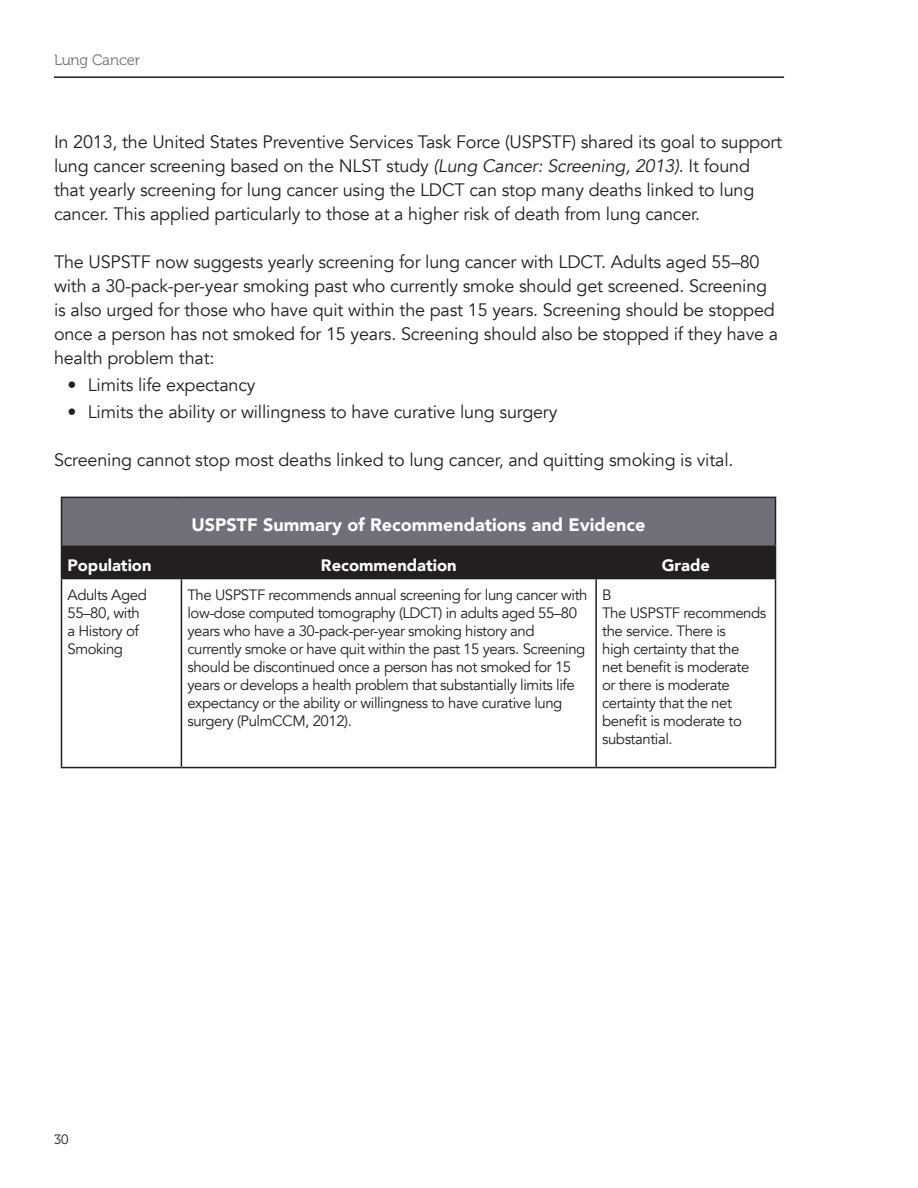
<style>
.page{position:relative;width:918px;height:1188px;background:#fff}
.page>*{position:absolute;margin:0;border:0;box-sizing:border-box;transform-origin:0 0}
.t1{font:18px/24px "Avenir";letter-spacing:-.01em;color:#231f20}
.t2{font:900 18px "Avenir";color:#fff}
.t3{font:900 16.5px "Avenir";color:#fff}
.t4{font:15px/18px "Avenir";letter-spacing:-.03em;color:#231f20}
.t5{font:15px "Museo 300";letter-spacing:-.01em;color:#736f7a}
.t6{font:13.5px "Museo 300";color:#231f20}
.s1{font-style:italic}
</style>
<div class="page">
<hr style="left:54px;top:76px;width:730px;height:2px;background:#231f20">
<div style="left:62px;top:497px;width:714px;height:49px;background:#736f7a"></div>
<div style="left:62px;top:546px;width:119px;height:33px;background:#231f20"></div>
<div style="left:181px;top:546px;width:415px;height:33px;background:#231f20"></div>
<div style="left:596px;top:546px;width:180px;height:33px;background:#231f20"></div>
<hr style="left:61px;top:497px;width:120px;height:1px;background:#231f20">
<hr style="left:61px;top:498px;width:1px;height:48px;background:#231f20">
<hr style="left:181px;top:497px;width:415px;height:1px;background:#231f20">
<hr style="left:596px;top:497px;width:180px;height:1px;background:#231f20">
<hr style="left:775px;top:498px;width:1px;height:48px;background:#231f20">
<hr style="left:61px;top:546px;width:120px;height:1px;background:#231f20">
<hr style="left:61px;top:547px;width:1px;height:31px;background:#231f20">
<hr style="left:61px;top:578px;width:120px;height:1px;background:#231f20">
<hr style="left:61px;top:579px;width:1px;height:188px;background:#231f20">
<hr style="left:181px;top:579px;width:1px;height:188px;background:#231f20">
<hr style="left:595px;top:579px;width:2px;height:188px;background:#231f20">
<hr style="left:775px;top:579px;width:1px;height:188px;background:#231f20">
<hr style="left:61px;top:767px;width:120px;height:1px;background:#231f20">
<hr style="left:181px;top:767px;width:415px;height:1px;background:#231f20">
<hr style="left:596px;top:767px;width:180px;height:1px;background:#231f20">
<p class="t5" style="left:54px;top:52px;width:88px">Lung Cancer</p>
<p class="t1" style="left:54px;top:130px;width:730px">In 2013, the United States Preventive Services Task Force (USPSTF) shared its goal to support lung cancer screening based on the NLST study <span class="s1">(Lung Cancer: Screening, 2013)</span>. It found that yearly screening for lung cancer using the LDCT can stop many deaths linked to lung cancer. This applied particularly to those at a higher risk of death from lung cancer.</p>
<p class="t1" style="left:54px;top:250px;width:726px">The USPSTF now suggests yearly screening for lung cancer with LDCT. Adults aged 55–80 with a 30-pack-per-year smoking past who currently smoke should get screened. Screening is also urged for those who have quit within the past 15 years. Screening should be stopped once a person has not smoked for 15 years. Screening should also be stopped if they have a health problem that:</p>
<p class="t1" style="left:68px;top:373px;width:190px">• Limits life expectancy</p>
<p class="t1" style="left:68px;top:400px;width:491px">• Limits the ability or willingness to have curative lung surgery</p>
<p class="t1" style="left:54px;top:448px;width:681px">Screening cannot stop most deaths linked to lung cancer, and quitting smoking is vital.</p>
<h3 class="t2" style="left:191px;top:509px;width:456px">USPSTF Summary of Recommendations and Evidence</h3>
<p class="t3" style="left:68px;top:551px;width:86px">Population</p>
<p class="t3" style="left:321px;top:551px;width:137px">Recommendation</p>
<p class="t3" style="left:662px;top:551px;width:50px">Grade</p>
<p class="t4" style="left:68px;top:586px;width:81px">Adults Aged<br>55–80, with a History of<br>Smoking</p>
<p class="t4" style="left:187px;top:586px;width:402px">The USPSTF recommends annual screening for lung cancer with low-dose computed tomography (LDCT) in adults aged 55–80 years who have a 30-pack-per-year smoking history and currently smoke or have quit within the past 15 years. Screening should be discontinued once a person has not smoked for 15 years or develops a health problem that substantially limits life expectancy or the ability or willingness to have curative lung surgery (PulmCCM, 2012).</p>
<p class="t4" style="left:602px;top:586px;width:166px">B<br>The USPSTF recommends the service. There is<br>high certainty that the<br>net benefit is moderate or there is moderate certainty that the net benefit is moderate to substantial.</p>
<p class="t6" style="left:54px;top:1132px;width:17px">30</p>
</div>
